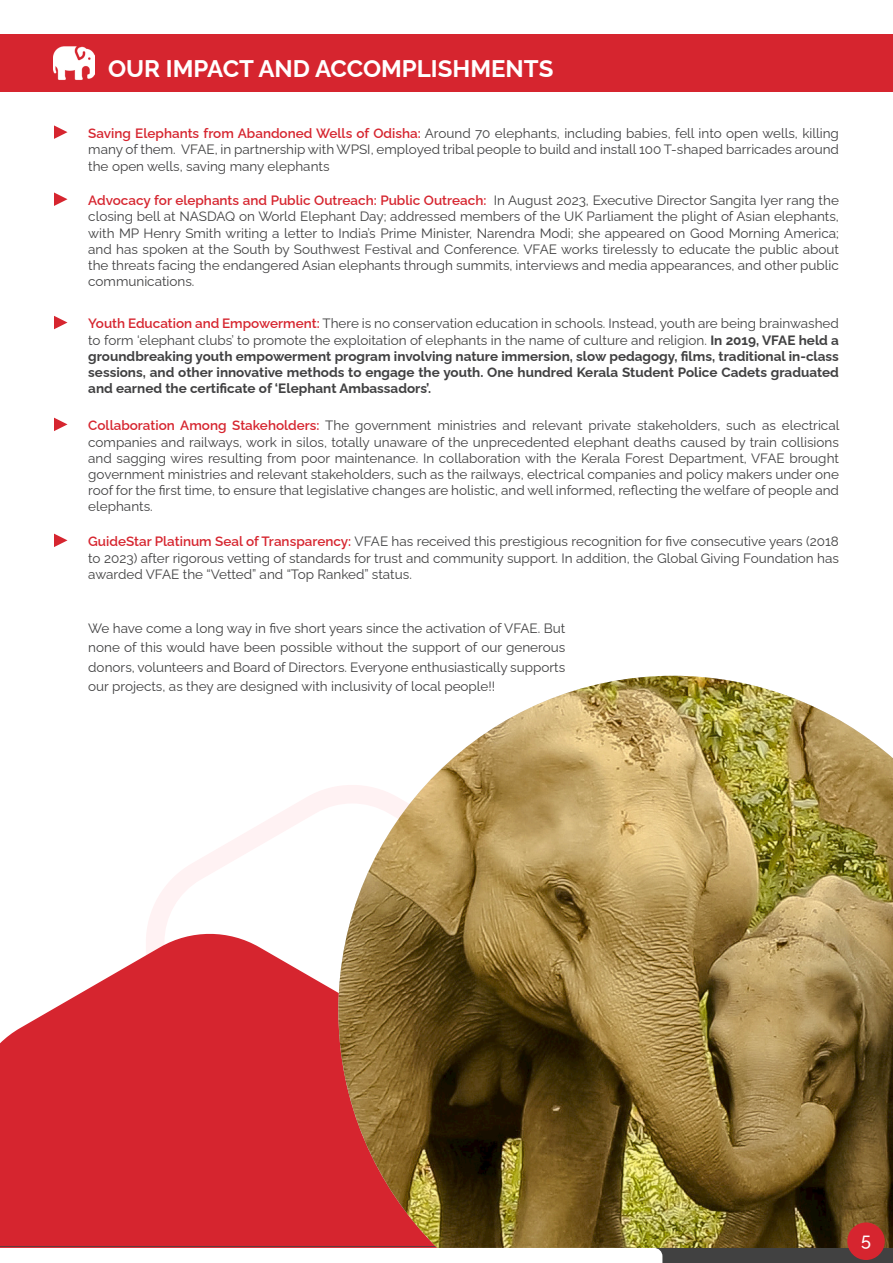
<style>
.page{position:relative;width:893px;height:1263px;background:#fff}
.page>*{position:absolute;margin:0;border:0;box-sizing:border-box;transform-origin:0 0}
.t1{font:700 24px "Raleway";color:#fff}
.t2{font:500 18px "Raleway";color:#fff}
.t3{font:13.5px/16.2px "Raleway";color:#414142;text-align:justify}
.t4{font:700 13.5px/16.2px "Raleway";color:#414142;text-align:justify}
.s1{font-weight:600;color:#d6252f}
.s2{font-weight:400}
</style>
<div class="page">
<div style="left:0;top:34px;width:892px;height:58px;background:#d6252f"></div>
<img style="left:53px;top:46px;width:41px;height:34px">
<svg style="left:147px;top:786px;width:191px;height:143px"></svg>
<svg style="left:0;top:929px;width:338px;height:317px;background:#db434c"></svg>
<svg style="left:54px;top:125px;width:14px;height:14px"></svg>
<svg style="left:54px;top:192px;width:14px;height:14px"></svg>
<svg style="left:54px;top:316px;width:14px;height:13px"></svg>
<svg style="left:54px;top:418px;width:14px;height:13px"></svg>
<svg style="left:54px;top:534px;width:14px;height:13px"></svg>
<img style="left:338px;top:676px;width:555px;height:572px">
<div style="left:0;top:1248px;width:893px;height:15px;background:#414141"></div>
<div style="left:0;top:1247px;width:662px;height:16px;background:#fff"></div>
<div style="left:847px;top:1222px;width:38px;height:38px;background:#d6252f;border-radius:50%"></div>
<h1 class="t1" style="left:108px;top:49px;width:447px">OUR IMPACT AND ACCOMPLISHMENTS</h1>
<p class="t3" style="left:88px;top:124px;width:752px"><span class="s1">Saving Elephants from Abandoned Wells of Odisha:</span> Around 70 elephants, including babies, fell into open wells, killing many of them. VFAE, in partnership with WPSI, employed tribal people to build and install 100 T-shaped barricades around the open wells, saving many elephants</p>
<p class="t3" style="left:88px;top:191px;width:752px"><span class="s1">Advocacy for elephants and Public Outreach: Public Outreach:</span> In August 2023, Executive Director Sangita Iyer rang the closing bell at NASDAQ on World Elephant Day; addressed members of the UK Parliament the plight of Asian elephants, with MP Henry Smith writing a letter to India’s Prime Minister, Narendra Modi; she appeared on Good Morning America; and has spoken at the South by Southwest Festival and Conference. VFAE works tirelessly to educate the public about the threats facing the endangered Asian elephants through summits, interviews and media appearances, and other public communications.</p>
<p class="t4" style="left:88px;top:314px;width:752px"><span class="s1">Youth Education and Empowerment:</span> <span class="s2">There is no conservation education in schools. Instead, youth are being brainwashed to form ‘elephant clubs’ to promote the exploitation of elephants in the name of culture and religion.</span> In 2019, VFAE held a groundbreaking youth empowerment program involving nature immersion, slow pedagogy, films, traditional in-class sessions, and other innovative methods to engage the youth. One hundred Kerala Student Police Cadets graduated and earned the certificate of ‘Elephant Ambassadors’.</p>
<p class="t3" style="left:88px;top:416px;width:753px"><span class="s1">Collaboration Among Stakeholders:</span> The government ministries and relevant private stakeholders, such as electrical companies and railways, work in silos, totally unaware of the unprecedented elephant deaths caused by train collisions and sagging wires resulting from poor maintenance. In collaboration with the Kerala Forest Department, VFAE brought government ministries and relevant stakeholders, such as the railways, electrical companies and policy makers under one roof for the first time, to ensure that legislative changes are holistic, and well informed, reflecting the welfare of people and elephants.</p>
<p class="t3" style="left:88px;top:532px;width:752px"><span class="s1">GuideStar Platinum Seal of Transparency:</span> VFAE has received this prestigious recognition for five consecutive years (2018 to 2023) after rigorous vetting of standards for trust and community support. In addition, the Global Giving Foundation has awarded VFAE the “Vetted” and “Top Ranked” status.</p>
<p class="t3" style="left:88px;top:617px;width:479px;line-height:19.5px">We have come a long way in five short years since the activation of VFAE. But none of this would have been possible without the support of our generous donors, volunteers and Board of Directors. Everyone enthusiastically supports our projects, as they are designed with inclusivity of local people!!</p>
<h2 class="t2" style="left:861px;top:1226px;width:11px">5</h2>
</div>
